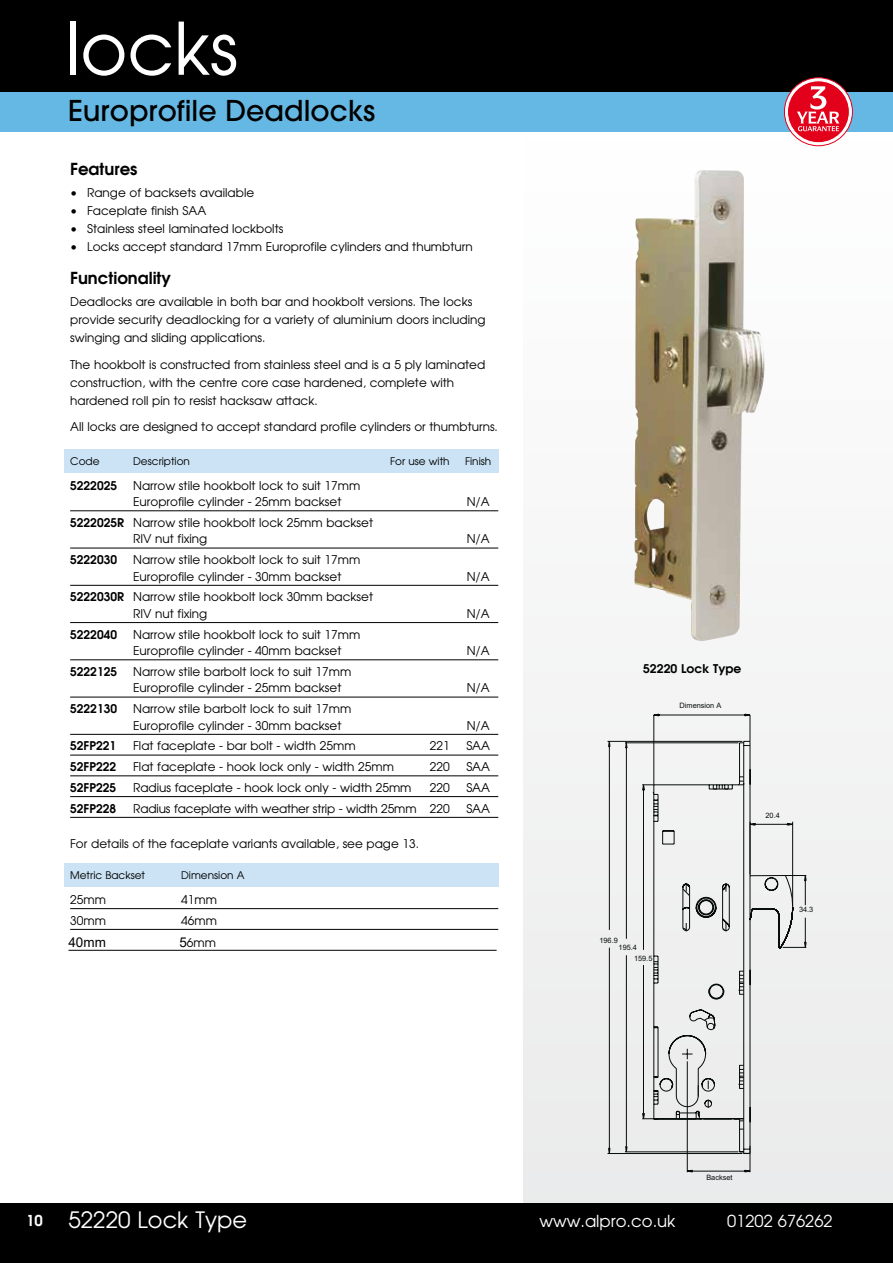
<style>
.page{position:relative;width:893px;height:1263px;background:#fff}
.page>*{position:absolute;margin:0;border:0;box-sizing:border-box;transform-origin:0 0}
.t1{font:72px "Avant Garde";color:#fff}
.t2{font:500 28.5px "Avant Garde";color:#000}
.t3{font:22.5px "Avant Garde";color:#fff}
.t4{font:16.5px "Avant Garde";color:#fff}
.t5{font:600 16.5px "Avant Garde";color:#000}
.t6{font:13.5px "Arial";color:#000}
.t7{font:12px/16.5px "Avant Garde";color:#000}
.t8{font:600 12px "Avant Garde";color:#000}
.t9{font:10.5px "Avant Garde";color:#000}
.t10{font:7.35px "Arial";color:#070e0c}
.s1{font-weight:600}
.s2{font-family:"Arial";font-size:13.5px}
.s3{font-weight:600;font-size:15px}
</style>
<div class="page">
<svg style="left:523px;top:132px;width:369px;height:1071px"></svg>
<div style="left:0;top:0;width:893px;height:93px;background:#000"></div>
<div style="left:0;top:93px;width:893px;height:39px;background:#65b8e3"></div>
<hr style="left:892px;top:1203px;width:1px;height:60px;background:#000">
<div style="left:0;top:1203px;width:892px;height:60px;background:#000"></div>
<div style="left:64px;top:449px;width:434px;height:24px;background:#cbe3f4"></div>
<div style="left:64px;top:863px;width:434px;height:24px;background:#cbe3f4"></div>
<img style="left:634px;top:178px;width:68px;height:463px">
<svg style="left:607px;top:741px;width:46px;height:413px"></svg>
<svg style="left:642px;top:784px;width:3px;height:335px"></svg>
<svg style="left:653px;top:714px;width:153px;height:459px"></svg>
<hr style="left:70px;top:510px;width:428px;height:1px;background:#000">
<hr style="left:70px;top:548px;width:428px;height:1px;background:#000">
<hr style="left:70px;top:585px;width:428px;height:1px;background:#000">
<hr style="left:70px;top:622px;width:428px;height:1px;background:#000">
<hr style="left:70px;top:659px;width:428px;height:1px;background:#000">
<hr style="left:70px;top:697px;width:428px;height:1px;background:#000">
<hr style="left:70px;top:734px;width:428px;height:1px;background:#000">
<hr style="left:70px;top:755px;width:428px;height:1px;background:#000">
<hr style="left:70px;top:775px;width:428px;height:1px;background:#000">
<hr style="left:70px;top:796px;width:428px;height:1px;background:#000">
<hr style="left:70px;top:817px;width:428px;height:1px;background:#000">
<hr style="left:70px;top:908px;width:428px;height:1px;background:#000">
<hr style="left:70px;top:929px;width:428px;height:1px;background:#000">
<svg style="left:784px;top:78px;width:68px;height:68px"></svg>
<div style="left:784px;top:77px;width:69px;height:69px;border:1px solid #e2001a;border-radius:50%"></div>
<div style="left:787px;top:81px;width:62px;height:62px;background:#e2001a;border-radius:50%"></div>
<div style="left:787px;top:80px;width:63px;height:63px;border:1px solid #fff;border-radius:50%"></div>
<svg style="left:797px;top:86px;width:43px;height:45px"></svg>
<hr style="left:68px;top:950px;width:429px;height:1px;background:#000">
<h1 class="t1" style="left:66px;top:4px;width:174px">locks</h1>
<h2 class="t2" style="left:68px;top:93px;width:309px">Europrofile Deadlocks</h2>
<h3 class="t5" style="left:70px;top:158px;width:69px">Features</h3>
<p class="t7" style="left:70px;top:184px;width:186px">• Range of backsets available</p>
<p class="t7" style="left:70px;top:202px;width:138px">• Faceplate finish SAA</p>
<p class="t7" style="left:70px;top:220px;width:215px">• Stainless steel laminated lockbolts</p>
<p class="t7" style="left:70px;top:238px;width:404px">• Locks accept standard 17mm Europrofile cylinders and thumbturn</p>
<h3 class="t5" style="left:70px;top:267px;width:102px">Functionality</h3>
<p class="t7" style="left:70px;top:293px;width:417px;line-height:18px">Deadlocks are available in both bar and hookbolt versions. The locks provide security deadlocking for a variety of aluminium doors including swinging and sliding applications.</p>
<p class="t7" style="left:70px;top:355px;width:417px;line-height:18px">The hookbolt is constructed from stainless steel and is a 5 ply laminated construction, with the centre core case hardened, complete with hardened roll pin to resist hacksaw attack.</p>
<p class="t7" style="left:70px;top:419px;width:429px">All locks are designed to accept standard profile cylinders or thumbturns.</p>
<p class="t9" style="left:70px;top:454px;width:31px">Code</p>
<p class="t9" style="left:133px;top:454px;width:58px">Description</p>
<p class="t9" style="left:390px;top:454px;width:61px">For use with</p>
<p class="t9" style="left:465px;top:454px;width:28px">Finish</p>
<p class="t8" style="left:70px;top:477px;width:49px">5222025</p>
<p class="t7" style="left:133px;top:477px;width:229px">Narrow stile hookbolt lock to suit 17mm<br>Europrofile cylinder - 25mm backset</p>
<p class="t7" style="left:467px;top:493px;width:25px">N/A</p>
<p class="t7" style="left:133px;top:514px;width:241px;text-indent:-63px"><span class="s1">5222025R</span> Narrow stile hookbolt lock 25mm backset<br>RIV nut fixing</p>
<p class="t8" style="left:70px;top:552px;width:49px">5222030</p>
<p class="t7" style="left:133px;top:551px;width:229px">Narrow stile hookbolt lock to suit 17mm<br>Europrofile cylinder - 30mm backset</p>
<p class="t7" style="left:133px;top:589px;width:241px;text-indent:-63px"><span class="s1">5222030R</span> Narrow stile hookbolt lock 30mm backset<br>RIV nut fixing</p>
<p class="t8" style="left:70px;top:626px;width:49px">5222040</p>
<p class="t7" style="left:133px;top:626px;width:229px">Narrow stile hookbolt lock to suit 17mm<br>Europrofile cylinder - 40mm backset</p>
<p class="t8" style="left:70px;top:664px;width:49px">5222125</p>
<p class="t7" style="left:133px;top:663px;width:220px">Narrow stile barbolt lock to suit 17mm<br>Europrofile cylinder - 25mm backset</p>
<p class="t8" style="left:70px;top:701px;width:49px">5222130</p>
<p class="t7" style="left:133px;top:700px;width:220px">Narrow stile barbolt lock to suit 17mm<br>Europrofile cylinder - 30mm backset</p>
<p class="t7" style="left:467px;top:531px;width:25px">N/A</p>
<p class="t7" style="left:467px;top:568px;width:25px">N/A</p>
<p class="t7" style="left:467px;top:605px;width:25px">N/A</p>
<p class="t7" style="left:467px;top:642px;width:25px">N/A</p>
<p class="t7" style="left:467px;top:679px;width:25px">N/A</p>
<p class="t7" style="left:467px;top:717px;width:25px">N/A</p>
<p class="t8" style="left:70px;top:738px;width:48px">52FP221</p>
<p class="t7" style="left:133px;top:737px;width:224px">Flat faceplate - bar bolt - width 25mm</p>
<p class="t7" style="left:430px;top:737px;width:21px">221</p>
<p class="t7" style="left:466px;top:737px;width:25px">SAA</p>
<p class="t8" style="left:70px;top:759px;width:48px">52FP222</p>
<p class="t7" style="left:133px;top:758px;width:262px">Flat faceplate - hook lock only - width 25mm</p>
<p class="t7" style="left:430px;top:758px;width:21px">220</p>
<p class="t7" style="left:466px;top:758px;width:25px">SAA</p>
<p class="t8" style="left:70px;top:780px;width:48px">52FP225</p>
<p class="t7" style="left:133px;top:779px;width:280px">Radius faceplate - hook lock only - width 25mm</p>
<p class="t7" style="left:430px;top:779px;width:21px">220</p>
<p class="t7" style="left:466px;top:779px;width:25px">SAA</p>
<p class="t8" style="left:70px;top:800px;width:48px">52FP228</p>
<p class="t7" style="left:133px;top:800px;width:318px">Radius faceplate with weather strip - width 25mm 220</p>
<p class="t7" style="left:466px;top:800px;width:25px">SAA</p>
<p class="t7" style="left:70px;top:835px;width:350px">For details of the faceplate variants available, see page 13.</p>
<p class="t9" style="left:70px;top:869px;width:77px">Metric Backset</p>
<p class="t9" style="left:181px;top:869px;width:65px">Dimension A</p>
<p class="t7" style="left:70px;top:891px;width:37px">25mm</p>
<p class="t7" style="left:181px;top:891px;width:37px">41mm</p>
<p class="t7" style="left:70px;top:912px;width:37px">30mm</p>
<p class="t7" style="left:181px;top:912px;width:37px">46mm</p>
<p class="t6" style="left:68px;top:932px;width:39px">40mm</p>
<p class="t7" style="left:179px;top:934px;width:38px"><span class="s2">5</span>6mm</p>
<p class="t8" style="left:643px;top:660px;width:100px">52220 Lock Type</p>
<p class="t10" style="left:680px;top:700px;width:43px">Dimension A</p>
<p class="t10" style="left:599px;top:935px;width:20px">196.9</p>
<p class="t10" style="left:619px;top:943px;width:20px">195.4</p>
<p class="t10" style="left:634px;top:953px;width:20px">159.5</p>
<p class="t10" style="left:765px;top:811px;width:16px">20.4</p>
<p class="t10" style="left:799px;top:904px;width:16px">34.3</p>
<p class="t10" style="left:706px;top:1172px;width:28px">Backset</p>
<h3 class="t3" style="left:26px;top:1206px;width:222px"><span class="s3">10</span> 52220 Lock Type</h3>
<h3 class="t4" style="left:539px;top:1210px;width:138px">www.alpro.co.uk</h3>
<h3 class="t4" style="left:727px;top:1210px;width:107px">01202 676262</h3>
</div>
